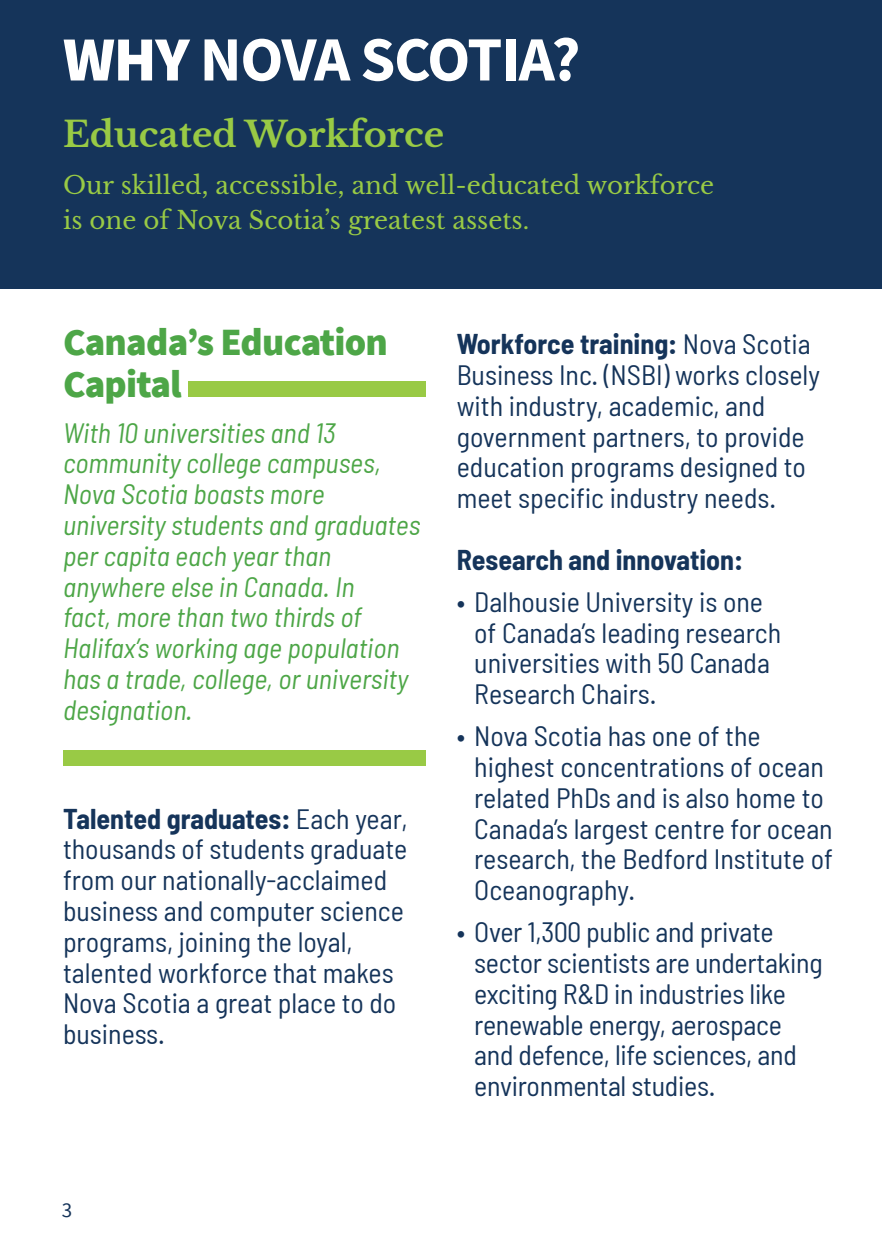
<style>
.page{position:relative;width:882px;height:1260px;background:#fff}
.page>*{position:absolute;margin:0;border:0;box-sizing:border-box;transform-origin:0 0}
.t1{font:700 63px "Source Sans Pro";letter-spacing:-.025em;color:#fff}
.t2{font:900 38.5px/42px "Source Sans Pro";letter-spacing:-.02em;color:#4da647}
.t3{font:700 35px "Libre Baskerville";color:#99ca45}
.t4{font:semi-condensed 28px/30.8px "Barlow";color:#15345a}
.t5{font:italic semi-condensed 28px/30.8px "Barlow";color:#4da647}
.t6{font:700 semi-condensed 28px "Barlow";color:#15345a}
.t7{font:24.5px/35px "Libre Baskerville";color:#99ca45}
.t8{font:21px "Source Sans Pro";color:#15345a}
.s1{font-weight:900}
.s2{font-weight:700}
</style>
<div class="page">
<div style="left:0;top:0;width:882px;height:288px;background:#15345a"></div>
<div style="left:188px;top:382px;width:237px;height:15px;background:#99ca45"></div>
<div style="left:63px;top:750px;width:362px;height:16px;background:#99ca45"></div>
<h1 class="t1" style="left:63px;top:17px;width:519px"><span class="s1">WHY</span> NOVA SCOTIA?</h1>
<p class="t3" style="left:63px;top:113px;width:383px">Educated Workforce</p>
<p class="t7" style="left:63px;top:168px;width:653px">Our skilled, accessible, and well-educated workforce is one of Nova Scotia’s greatest assets.</p>
<h2 class="t2" style="left:63px;top:321px;width:326px">Canada’s Education<br>Capital</h2>
<p class="t5" style="left:63px;top:416px;width:359px">With 10 universities and 13 community college campuses,<br>Nova Scotia boasts more university students and graduates per capita each year than anywhere else in Canada. In<br>fact, more than two thirds of<br>Halifax’s working age population has a trade, college, or university designation.</p>
<p class="t4" style="left:63px;top:802px;width:346px"><span class="s2">Talented graduates:</span> Each year, thousands of students graduate from our nationally-acclaimed business and computer science programs, joining the loyal, talented workforce that makes<br>Nova Scotia a great place to do business.</p>
<p class="t4" style="left:457px;top:328px;width:365px"><span class="s2">Workforce training:</span> Nova Scotia<br>Business Inc. (NSBI) works closely with industry, academic, and government partners, to provide education programs designed to meet specific industry needs.</p>
<p class="t6" style="left:457px;top:542px;width:288px">Research and innovation:</p>
<p class="t4" style="left:474px;top:586px;width:309px;text-indent:-18px">• Dalhousie University is one of Canada’s leading research universities with 50 Canada<br>Research Chairs.</p>
<p class="t4" style="left:474px;top:720px;width:360px;text-indent:-18px">• Nova Scotia has one of the highest concentrations of ocean related PhDs and is also home to<br>Canada’s largest centre for ocean research, the Bedford Institute of<br>Oceanography.</p>
<p class="t4" style="left:474px;top:916px;width:350px;text-indent:-18px">• Over 1,300 public and private sector scientists are undertaking exciting R&amp;D in industries like renewable energy, aerospace and defence, life sciences, and environmental studies.</p>
<p class="t8" style="left:62px;top:1197px;width:12px">3</p>
</div>
